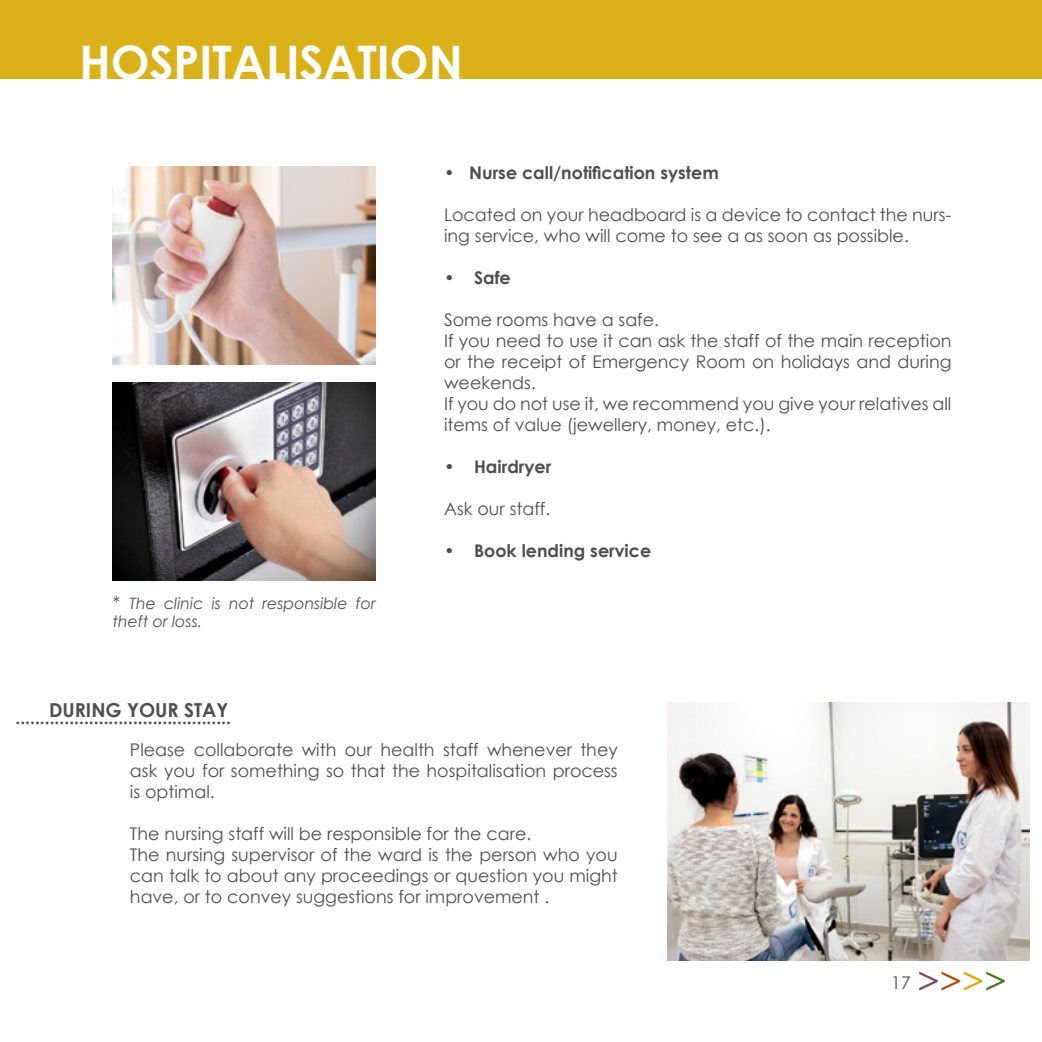
<style>
.page{position:relative;width:1042px;height:1042px;background:#fff}
.page>*{position:absolute;margin:0;border:0;box-sizing:border-box;transform-origin:0 0}
.t1{font:700 46.2px "Century Gothic";color:#fff}
.t2{font:700 19.25px "Century Gothic";color:#4f4e50}
.t3{font:17.5px/21px "Century Gothic";color:#4f4e50}
.t4{font:700 17.5px "Century Gothic";color:#4f4e50}
.t5{font:italic 15.75px/18.9px "Century Gothic";color:#4f4e50}
.s1{font-style:normal;font-size:17.5px}
.s2{font-weight:400}
.s3{font-size:36.75px;color:#7c4461}
.s4{font-size:36.75px;color:#bc4806}
.s5{font-size:36.75px;color:#d7a900}
.s6{font-size:36.75px;color:#4b7622}
</style>
<div class="page">
<img style="left:113px;top:166px;width:263px;height:199px">
<img style="left:113px;top:382px;width:263px;height:198px">
<img style="left:667px;top:702px;width:362px;height:258px">
<div style="left:0;top:0;width:1042px;height:79px;background:#dbb11a"></div>
<h1 class="t1" style="left:79px;top:27px;width:385px">HOSPITALISATION</h1>
<p class="t5" style="left:113px;top:593px;width:264px"><span class="s1">*</span> The clinic is not responsible for theft or loss.</p>
<p class="t2" style="left:49px;top:695px;width:181px">DURING YOUR STAY</p>
<p class="t4" style="left:15px;top:704px;width:217px">............................................</p>
<p class="t4" style="left:444px;top:160px;width:276px"><span class="s2">•</span> Nurse call/notification system</p>
<p class="t3" style="left:444px;top:204px;width:509px">Located on your headboard is a device to contact the nurs&shy;ing service, who will come to see a as soon as possible.</p>
<p class="t4" style="left:444px;top:265px;width:68px"><span class="s2">•</span> Safe</p>
<p class="t3" style="left:444px;top:309px;width:509px">Some rooms have a safe.<br>If you need to use it can ask the staff of the main reception or the receipt of Emergency Room on holidays and during weekends.<br>If you do not use it, we recommend you give your relatives all items of value (jewellery, money, etc.).</p>
<p class="t4" style="left:444px;top:454px;width:109px"><span class="s2">•</span> Hairdryer</p>
<p class="t3" style="left:444px;top:498px;width:108px">Ask our staff.</p>
<p class="t4" style="left:444px;top:538px;width:209px"><span class="s2">•</span> Book lending service</p>
<p class="t3" style="left:130px;top:739px;width:489px;text-align:justify">Please collaborate with our health staff whenever they ask you for something so that the hospitalisation process is optimal.</p>
<p class="t3" style="left:130px;top:823px;width:489px">The nursing staff will be responsible for the care.<br>The nursing supervisor of the ward is the person who you can talk to about any proceedings or question you might have, or to convey suggestions for improvement .</p>
<p class="t3" style="left:891px;top:971px;width:117px">17 <span class="s3">&gt;</span><span class="s4">&gt;</span><span class="s5">&gt;</span><span class="s6">&gt;</span></p>
</div>
